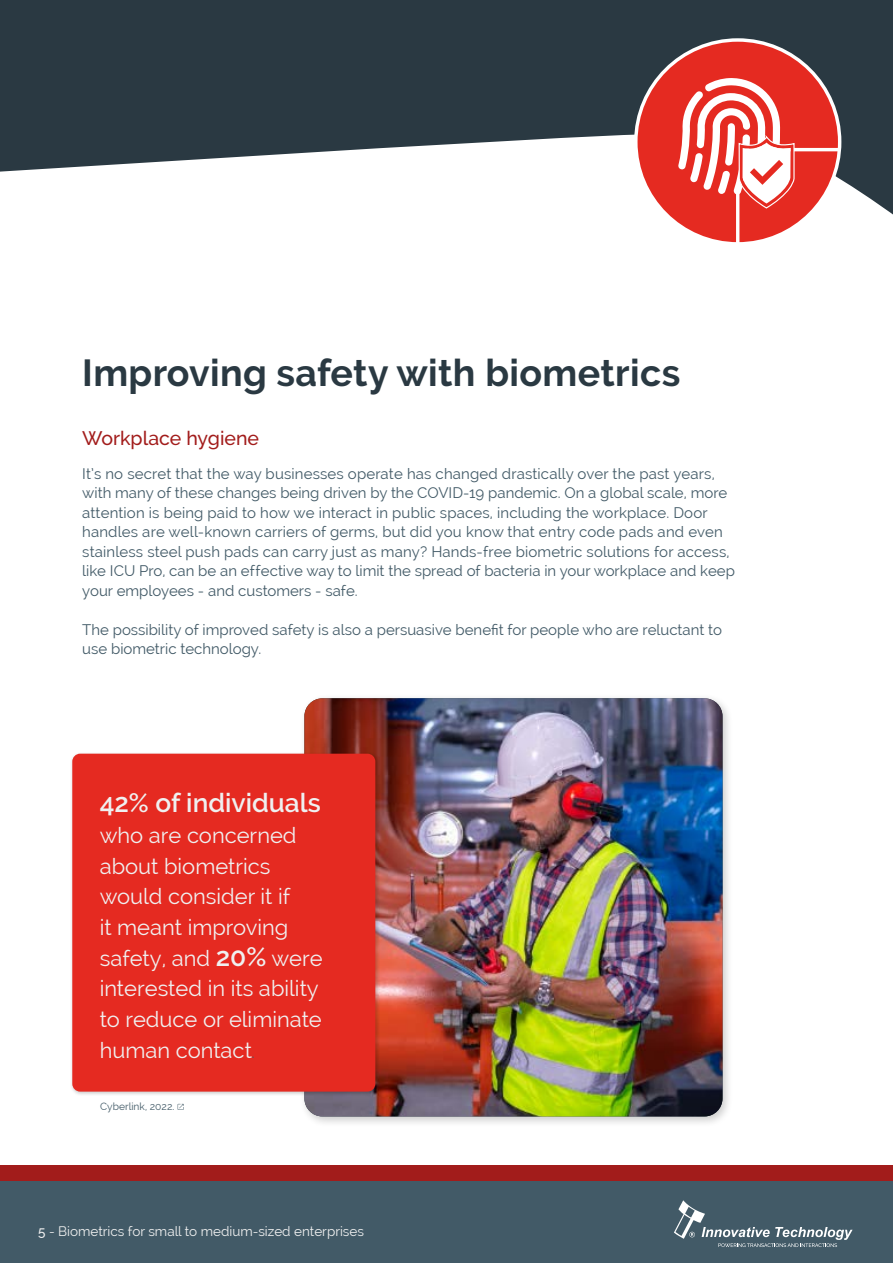
<style>
.page{position:relative;width:893px;height:1263px;background:#fff}
.page>*{position:absolute;margin:0;border:0;box-sizing:border-box;transform-origin:0 0}
.t1{font:700 37.5px "Raleway";letter-spacing:.01em;color:#2a3942}
.t2{font:600 26.25px "Raleway";color:#f0f0f0}
.t3{font:21.9px/30.8px "Raleway";color:#f0f0f0}
.t4{font:500 19.5px "Raleway";color:#a21c1b}
.t5{font:15px/19.5px "Raleway";color:#425a67}
.t6{font:13.5px "Raleway";color:#f0f0f0}
.t7{font:10.2px "Raleway";color:#425a67}
.s1{font-weight:600;font-size:26.25px}
.s2{font-size:15px;color:#425a67}
.s3{font-weight:500}
</style>
<div class="page">
<div style="left:0;top:1181px;width:893px;height:82px;background:#425a67"></div>
<div style="left:0;top:1165px;width:893px;height:16px;background:#a21c1b"></div>
<svg style="left:674px;top:1200px;width:179px;height:47px"></svg>
<svg style="left:0;top:0;width:893px;height:215px;fill:#2a3942"></svg>
<div style="left:636px;top:40px;width:204px;height:204px;background:#e52a21;border-radius:50%"></div>
<hr style="left:774px;top:148px;width:66px;height:3px;background:#fff">
<hr style="left:736px;top:192px;width:3px;height:52px;background:#fff">
<svg style="left:678px;top:78px;width:117px;height:131px"></svg>
<div style="left:299px;top:693px;width:435px;height:434px;background:#000;opacity:.2"></div>
<img style="left:304px;top:698px;width:418px;height:418px">
<div style="left:70px;top:752px;width:310px;height:344px;background:#000;opacity:.2"></div>
<div style="left:72px;top:754px;width:303px;height:337px;background:#e52a21;border-radius:8px"></div>
<svg style="left:178px;top:1104px;width:6px;height:6px"></svg>
<h1 class="t1" style="left:82px;top:352px;width:600px">Improving safety with biometrics</h1>
<h3 class="t4" style="left:82px;top:427px;width:178px">Workplace hygiene</h3>
<p class="t5" style="left:82px;top:464px;width:654px">It’s no secret that the way businesses operate has changed drastically over the past years, with many of these changes being driven by the COVID-19 pandemic. On a global scale, more attention is being paid to how we interact in public spaces, including the workplace. Door handles are well-known carriers of germs, but did you know that entry code pads and even stainless steel push pads can carry just as many? Hands-free biometric solutions for access, like ICU Pro, can be an effective way to limit the spread of bacteria in your workplace and keep your employees - and customers - safe.</p>
<p class="t5" style="left:82px;top:620px;width:641px">The possibility of improved safety is also a persuasive benefit for people who are reluctant to use biometric technology.</p>
<h2 class="t2" style="left:100px;top:788px;width:223px">42% of individuals</h2>
<h3 class="t3" style="left:100px;top:820px;width:225px">who are concerned about biometrics would consider it if<br>it meant improving safety, and <span class="s1">20%</span> were interested in its ability to reduce or eliminate human contact<span class="s2">.</span></h3>
<p class="t7" style="left:100px;top:1100px;width:76px">Cyberlink, 2022.</p>
<p class="t6" style="left:38px;top:1224px;width:327px"><span class="s3">5</span> - Biometrics for small to medium-sized enterprises</p>
</div>
